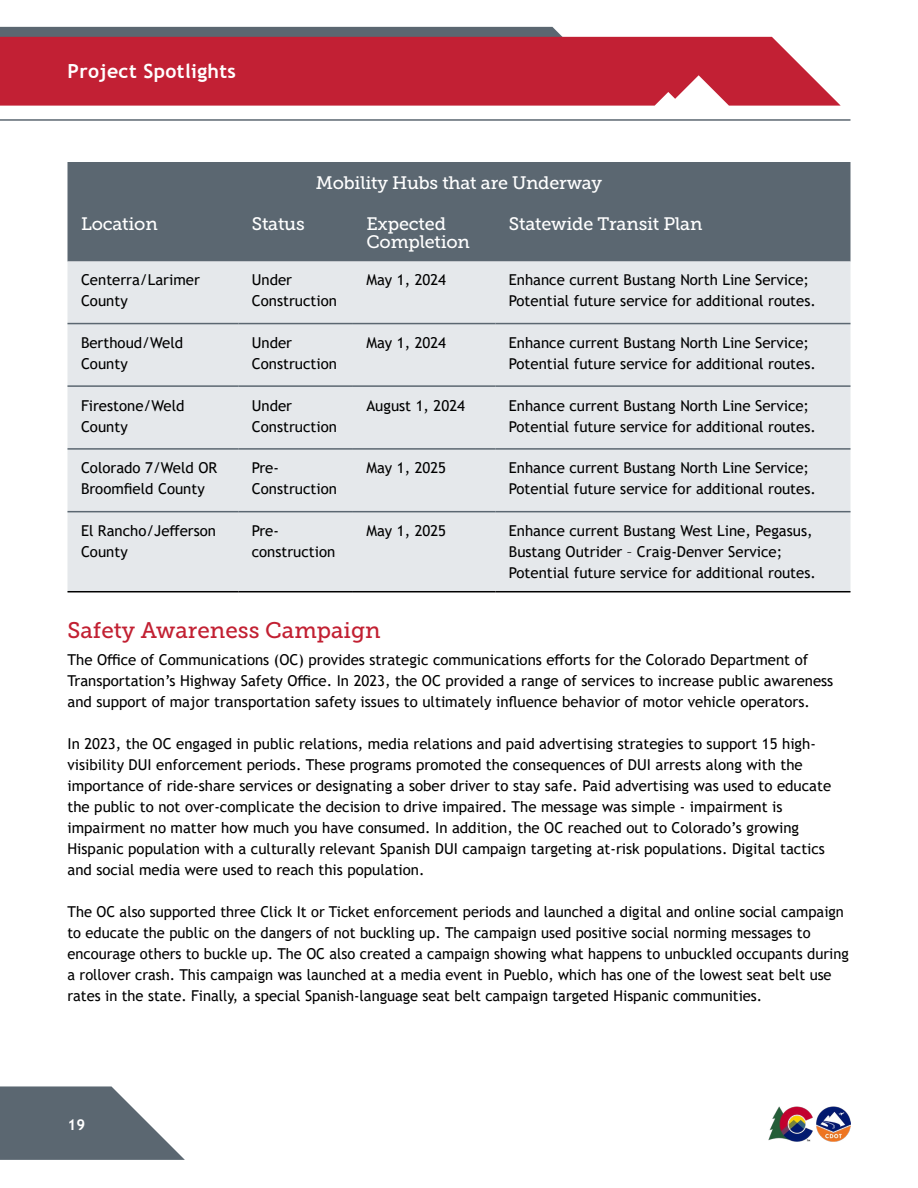
<style>
.page{position:relative;width:918px;height:1188px;background:#fff}
.page>*{position:absolute;margin:0;border:0;box-sizing:border-box;transform-origin:0 0}
.A_Header_4{font:22.5px "Museo Slab 500";color:#c22032}
.A_Header_2{font:700 19.5px "Trebuchet MS";letter-spacing:.02em;color:#fff}
.Header_1{font:18px/18px "Museo Slab 500";letter-spacing:-.01em;color:#fff}
.Body_1{font:15px/21px "Trebuchet MS";color:#000}
.t1{font:700 15px "Trebuchet MS";color:#fff}
</style>
<div class="page">
<svg style="left:0;top:27px;width:621px;height:10px;background:#6d747e"></svg>
<svg style="left:0;top:37px;width:841px;height:69px;background:#c52e41"></svg>
<hr style="left:0;top:119px;width:850px;height:2px;background:#5b6771">
<svg style="left:0;top:1086px;width:185px;height:74px"></svg>
<img style="left:768px;top:1106px;width:82px;height:35px">
<div style="left:68px;top:162px;width:782px;height:100px;background:#5b6771"></div>
<div style="left:68px;top:262px;width:782px;height:61px;background:#e5e8eb"></div>
<div style="left:68px;top:324px;width:782px;height:61px;background:#e5e8eb"></div>
<div style="left:68px;top:387px;width:782px;height:61px;background:#e5e8eb"></div>
<div style="left:68px;top:450px;width:782px;height:141px;background:#e5e8eb"></div>
<hr style="left:68px;top:323px;width:170px;height:1px;background:#5b6771">
<hr style="left:238px;top:323px;width:115px;height:1px;background:#5b6771">
<hr style="left:353px;top:323px;width:142px;height:1px;background:#5b6771">
<hr style="left:495px;top:323px;width:356px;height:1px;background:#5b6771">
<hr style="left:68px;top:385px;width:170px;height:2px;background:#5b6771">
<hr style="left:238px;top:385px;width:115px;height:2px;background:#5b6771">
<hr style="left:353px;top:385px;width:142px;height:2px;background:#5b6771">
<hr style="left:495px;top:385px;width:356px;height:2px;background:#5b6771">
<hr style="left:68px;top:448px;width:170px;height:2px;background:#5b6771">
<hr style="left:238px;top:448px;width:115px;height:2px;background:#5b6771">
<hr style="left:353px;top:448px;width:142px;height:2px;background:#5b6771">
<hr style="left:495px;top:448px;width:356px;height:2px;background:#5b6771">
<hr style="left:68px;top:511px;width:170px;height:1px;background:#5b6771">
<hr style="left:238px;top:511px;width:115px;height:1px;background:#5b6771">
<hr style="left:353px;top:511px;width:142px;height:1px;background:#5b6771">
<hr style="left:495px;top:511px;width:356px;height:1px;background:#5b6771">
<hr style="left:68px;top:591px;width:170px;height:1px;background:#000">
<hr style="left:238px;top:591px;width:115px;height:1px;background:#000">
<hr style="left:353px;top:591px;width:142px;height:1px;background:#000">
<hr style="left:495px;top:591px;width:356px;height:1px;background:#000">
<h1 class="A_Header_2" style="left:68px;top:59px;width:170px">Project Spotlights</h1>
<p class="Header_1" style="left:316px;top:174px;width:288px">Mobility Hubs that are Underway</p>
<p class="Header_1" style="left:81px;top:215px;width:78px">Location</p>
<p class="Header_1" style="left:252px;top:215px;width:54px">Status</p>
<p class="Header_1" style="left:366px;top:215px;width:105px">Expected<br>Completion</p>
<p class="Header_1" style="left:509px;top:215px;width:195px">Statewide Transit Plan</p>
<p class="Body_1" style="left:81px;top:269px;width:120px">Centerra/Larimer<br>County</p>
<p class="Body_1" style="left:252px;top:269px;width:87px">Under<br>Construction</p>
<p class="Body_1" style="left:366px;top:269px;width:81px">May 1, 2024</p>
<p class="Body_1" style="left:509px;top:269px;width:309px">Enhance current Bustang North Line Service;<br>Potential future service for additional routes.</p>
<p class="Body_1" style="left:81px;top:332px;width:104px">Berthoud/Weld<br>County</p>
<p class="Body_1" style="left:252px;top:332px;width:87px">Under<br>Construction</p>
<p class="Body_1" style="left:366px;top:332px;width:81px">May 1, 2024</p>
<p class="Body_1" style="left:509px;top:332px;width:309px">Enhance current Bustang North Line Service;<br>Potential future service for additional routes.</p>
<p class="Body_1" style="left:81px;top:395px;width:105px">Firestone/Weld<br>County</p>
<p class="Body_1" style="left:252px;top:395px;width:87px">Under<br>Construction</p>
<p class="Body_1" style="left:366px;top:395px;width:100px">August 1, 2024</p>
<p class="Body_1" style="left:509px;top:395px;width:309px">Enhance current Bustang North Line Service;<br>Potential future service for additional routes.</p>
<p class="Body_1" style="left:81px;top:458px;width:138px">Colorado 7/Weld OR<br>Broomfield County</p>
<p class="Body_1" style="left:252px;top:458px;width:87px">Pre-<br>Construction</p>
<p class="Body_1" style="left:366px;top:458px;width:81px">May 1, 2025</p>
<p class="Body_1" style="left:509px;top:458px;width:309px">Enhance current Bustang North Line Service;<br>Potential future service for additional routes.</p>
<p class="Body_1" style="left:81px;top:520px;width:137px">El Rancho/Jefferson<br>County</p>
<p class="Body_1" style="left:252px;top:520px;width:85px">Pre&shy;construction</p>
<p class="Body_1" style="left:366px;top:520px;width:81px">May 1, 2025</p>
<p class="Body_1" style="left:509px;top:520px;width:309px">Enhance current Bustang West Line, Pegasus,<br>Bustang Outrider – Craig-Denver Service;<br>Potential future service for additional routes.</p>
<h3 class="A_Header_4" style="left:68px;top:618px;width:315px">Safety Awareness Campaign</h3>
<p class="Body_1" style="left:68px;top:649px;width:767px">The Office of Communications (OC) provides strategic communications efforts for the Colorado Department of<br>Transportation’s Highway Safety Office. In 2023, the OC provided a range of services to increase public awareness and support of major transportation safety issues to ultimately influence behavior of motor vehicle operators.</p>
<p class="Body_1" style="left:68px;top:733px;width:765px">In 2023, the OC engaged in public relations, media relations and paid advertising strategies to support 15 high&shy;visibility DUI enforcement periods. These programs promoted the consequences of DUI arrests along with the importance of ride-share services or designating a sober driver to stay safe. Paid advertising was used to educate the public to not over-complicate the decision to drive impaired. The message was simple - impairment is impairment no matter how much you have consumed. In addition, the OC reached out to Colorado’s growing Hispanic population with a culturally relevant Spanish DUI campaign targeting at-risk populations. Digital tactics and social media were used to reach this population.</p>
<p class="Body_1" style="left:68px;top:901px;width:783px">The OC also supported three Click It or Ticket enforcement periods and launched a digital and online social campaign to educate the public on the dangers of not buckling up. The campaign used positive social norming messages to encourage others to buckle up. The OC also created a campaign showing what happens to unbuckled occupants during a rollover crash. This campaign was launched at a media event in Pueblo, which has one of the lowest seat belt use rates in the state. Finally, a special Spanish-language seat belt campaign targeted Hispanic communities.</p>
<p class="t1" style="left:68px;top:1115px;width:19px">19</p>
</div>
